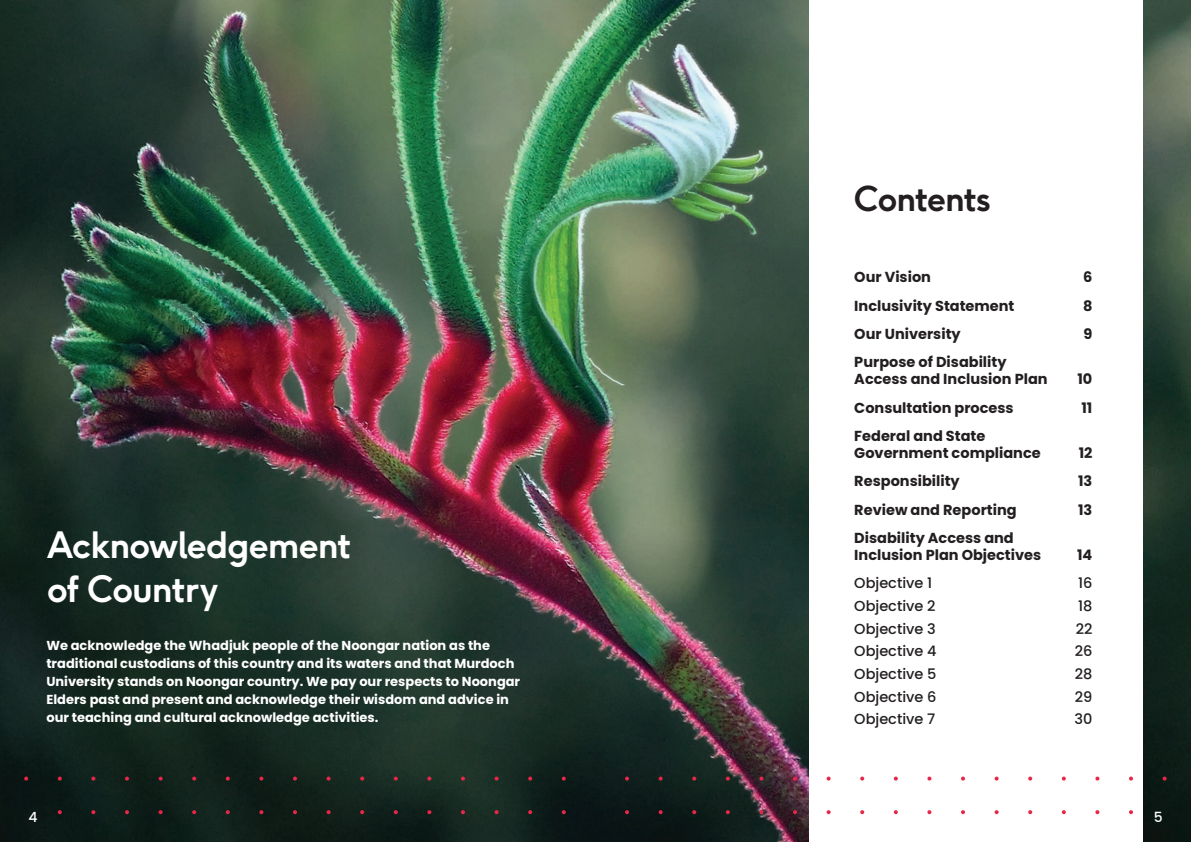
<style>
.page{position:relative;width:1191px;height:842px;background:#fff}
.page>*{position:absolute;margin:0;border:0;box-sizing:border-box;transform-origin:0 0}
.t1{font:700 36px/44px "F37 Ginger";letter-spacing:-.025em;color:#fff}
.TOC_H1{font:700 34px "F37 Ginger";letter-spacing:-.025em;color:#231f20}
.t2{font:700 14.5px/17px "Poppins";color:#231f20}
.t3{font:500 14.5px "Poppins";color:#231f20}
.t4{font:500 14px "Poppins";color:#fff}
.Lead_in_11pt{font:700 13px/18px "Poppins";color:#fff}
</style>
<div class="page">
<img style="left:0;top:0;width:1191px;height:842px">
<div style="left:809px;top:0;width:333px;height:842px;background:#fff"></div>
<svg style="left:625px;top:810px;width:4px;height:4px"></svg>
<svg style="left:658px;top:810px;width:4px;height:4px"></svg>
<svg style="left:692px;top:810px;width:4px;height:4px"></svg>
<svg style="left:726px;top:810px;width:4px;height:4px"></svg>
<svg style="left:759px;top:810px;width:4px;height:4px"></svg>
<svg style="left:793px;top:810px;width:4px;height:4px"></svg>
<svg style="left:826px;top:810px;width:4px;height:4px"></svg>
<svg style="left:860px;top:810px;width:4px;height:4px"></svg>
<svg style="left:893px;top:810px;width:5px;height:4px"></svg>
<svg style="left:927px;top:810px;width:4px;height:4px"></svg>
<svg style="left:961px;top:810px;width:4px;height:4px"></svg>
<svg style="left:994px;top:810px;width:4px;height:4px"></svg>
<svg style="left:1028px;top:810px;width:4px;height:4px"></svg>
<svg style="left:1061px;top:810px;width:4px;height:4px"></svg>
<svg style="left:1095px;top:810px;width:4px;height:4px"></svg>
<svg style="left:1129px;top:810px;width:4px;height:4px"></svg>
<svg style="left:625px;top:776px;width:4px;height:5px"></svg>
<svg style="left:658px;top:776px;width:4px;height:5px"></svg>
<svg style="left:692px;top:776px;width:4px;height:5px"></svg>
<svg style="left:726px;top:776px;width:4px;height:5px"></svg>
<svg style="left:759px;top:776px;width:4px;height:5px"></svg>
<svg style="left:793px;top:776px;width:4px;height:5px"></svg>
<svg style="left:826px;top:776px;width:4px;height:5px"></svg>
<svg style="left:860px;top:776px;width:4px;height:5px"></svg>
<svg style="left:893px;top:776px;width:5px;height:5px"></svg>
<svg style="left:927px;top:776px;width:4px;height:5px"></svg>
<svg style="left:961px;top:776px;width:4px;height:5px"></svg>
<svg style="left:994px;top:776px;width:4px;height:5px"></svg>
<svg style="left:1028px;top:776px;width:4px;height:5px"></svg>
<svg style="left:1061px;top:776px;width:4px;height:5px"></svg>
<svg style="left:1095px;top:776px;width:4px;height:5px"></svg>
<svg style="left:1129px;top:776px;width:4px;height:5px"></svg>
<svg style="left:1162px;top:776px;width:4px;height:5px"></svg>
<svg style="left:58px;top:810px;width:4px;height:4px"></svg>
<svg style="left:91px;top:810px;width:4px;height:4px"></svg>
<svg style="left:125px;top:810px;width:4px;height:4px"></svg>
<svg style="left:159px;top:810px;width:4px;height:4px"></svg>
<svg style="left:192px;top:810px;width:4px;height:4px"></svg>
<svg style="left:226px;top:810px;width:4px;height:4px"></svg>
<svg style="left:259px;top:810px;width:4px;height:4px"></svg>
<svg style="left:293px;top:810px;width:4px;height:4px"></svg>
<svg style="left:326px;top:810px;width:4px;height:4px"></svg>
<svg style="left:360px;top:810px;width:4px;height:4px"></svg>
<svg style="left:394px;top:810px;width:4px;height:4px"></svg>
<svg style="left:427px;top:810px;width:4px;height:4px"></svg>
<svg style="left:461px;top:810px;width:4px;height:4px"></svg>
<svg style="left:494px;top:810px;width:4px;height:4px"></svg>
<svg style="left:528px;top:810px;width:4px;height:4px"></svg>
<svg style="left:24px;top:776px;width:4px;height:5px"></svg>
<svg style="left:58px;top:776px;width:4px;height:5px"></svg>
<svg style="left:91px;top:776px;width:4px;height:5px"></svg>
<svg style="left:125px;top:776px;width:4px;height:5px"></svg>
<svg style="left:159px;top:776px;width:4px;height:5px"></svg>
<svg style="left:192px;top:776px;width:4px;height:5px"></svg>
<svg style="left:226px;top:776px;width:4px;height:5px"></svg>
<svg style="left:259px;top:776px;width:4px;height:5px"></svg>
<svg style="left:293px;top:776px;width:4px;height:5px"></svg>
<svg style="left:326px;top:776px;width:4px;height:5px"></svg>
<svg style="left:360px;top:776px;width:4px;height:5px"></svg>
<svg style="left:394px;top:776px;width:4px;height:5px"></svg>
<svg style="left:427px;top:776px;width:4px;height:5px"></svg>
<svg style="left:461px;top:776px;width:4px;height:5px"></svg>
<svg style="left:494px;top:776px;width:4px;height:5px"></svg>
<svg style="left:528px;top:776px;width:4px;height:5px"></svg>
<svg style="left:562px;top:810px;width:4px;height:4px"></svg>
<svg style="left:562px;top:776px;width:4px;height:5px"></svg>
<p class="TOC_H1" style="left:854px;top:177px;width:138px">Contents</p>
<p class="t2" style="left:854px;top:269px;width:78px">Our Vision</p>
<p class="t2" style="left:1083px;top:269px;width:11px">6</p>
<p class="t2" style="left:854px;top:297px;width:162px">Inclusivity Statement</p>
<p class="t2" style="left:1083px;top:297px;width:11px">8</p>
<p class="t2" style="left:854px;top:325px;width:108px">Our University</p>
<p class="t2" style="left:1083px;top:325px;width:10px">9</p>
<p class="t2" style="left:854px;top:354px;width:195px">Purpose of Disability<br>Access and Inclusion Plan</p>
<p class="t2" style="left:1077px;top:371px;width:16px">10</p>
<h3 class="t1" style="left:47px;top:522px;width:306px">Acknowledgement of Country</h3>
<p class="Lead_in_11pt" style="left:46px;top:637px;width:475px">We acknowledge the Whadjuk people of the Noongar nation as the traditional custodians of this country and its waters and that Murdoch University stands on Noongar country. We pay our respects to Noongar Elders past and present and acknowledge their wisdom and advice in our teaching and cultural acknowledge activities.</p>
<p class="t2" style="left:854px;top:399px;width:161px">Consultation process</p>
<p class="t2" style="left:1081px;top:399px;width:12px">11</p>
<p class="t2" style="left:854px;top:428px;width:188px">Federal and State<br>Government compliance</p>
<p class="t2" style="left:1078px;top:445px;width:15px">12</p>
<p class="t2" style="left:854px;top:473px;width:107px">Responsibility</p>
<p class="t2" style="left:1078px;top:473px;width:16px">13</p>
<p class="t2" style="left:854px;top:501px;width:164px">Review and Reporting</p>
<p class="t2" style="left:1078px;top:501px;width:16px">13</p>
<p class="t2" style="left:854px;top:530px;width:188px">Disability Access and<br>Inclusion Plan Objectives</p>
<p class="t2" style="left:1077px;top:547px;width:17px">14</p>
<p class="t3" style="left:854px;top:575px;width:80px">Objective 1</p>
<p class="t3" style="left:1078px;top:575px;width:16px">16</p>
<p class="t3" style="left:854px;top:598px;width:83px">Objective 2</p>
<p class="t3" style="left:1078px;top:598px;width:16px">18</p>
<p class="t3" style="left:854px;top:620px;width:83px">Objective 3</p>
<p class="t3" style="left:1075px;top:620px;width:18px">22</p>
<p class="t3" style="left:854px;top:643px;width:84px">Objective 4</p>
<p class="t3" style="left:1074px;top:643px;width:19px">26</p>
<p class="t3" style="left:854px;top:666px;width:84px">Objective 5</p>
<p class="t3" style="left:1074px;top:666px;width:19px">28</p>
<p class="t3" style="left:854px;top:688px;width:84px">Objective 6</p>
<p class="t3" style="left:1074px;top:688px;width:19px">29</p>
<p class="t3" style="left:854px;top:711px;width:83px">Objective 7</p>
<p class="t3" style="left:1074px;top:711px;width:19px">30</p>
<p class="t4" style="left:28px;top:809px;width:11px">4</p>
<p class="t4" style="left:1153px;top:809px;width:10px">5</p>
</div>
